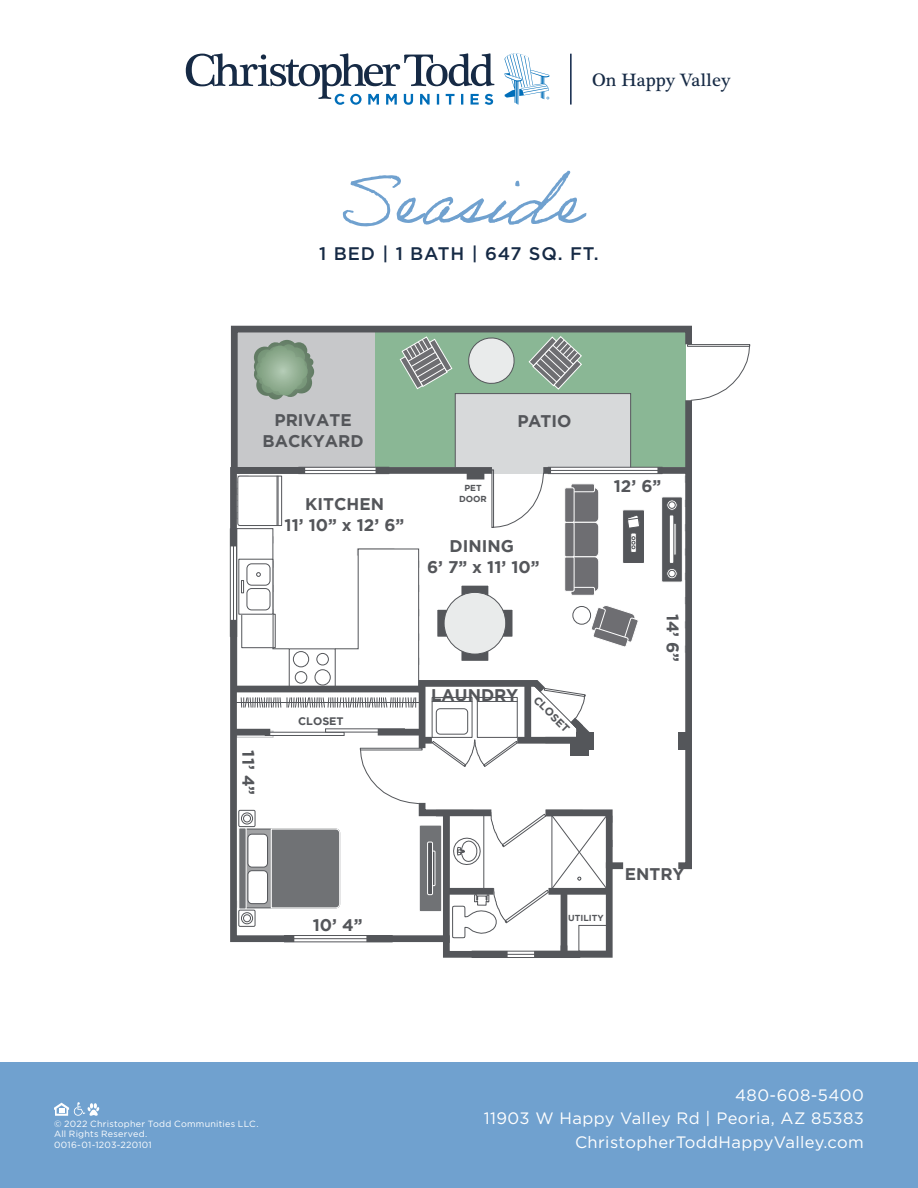
<style>
.page{position:relative;width:918px;height:1188px;background:#fff}
.page>*{position:absolute;margin:0;border:0;box-sizing:border-box;transform-origin:0 0}
.t1{font:67.5px "Adobe Handwriting Ernie";color:#70a1cf}
.t2{font:18.3px "Plantagenet Cherokee";color:#162a45}
.t3{font:500 18.15px "Gotham";letter-spacing:.05em;color:#162a45}
.t4{font:700 16.8px/20.2px "Gotham";color:#54565a;text-align:center}
.t5{font:16.5px/23.2px "Gotham";letter-spacing:.025em;color:#fff;text-align:right}
.t6{font:700 10.95px "Gotham";color:#54565a}
.t7{font:9px/10.8px "Gotham";letter-spacing:.025em;color:#fff}
.t8{font:700 8.7px/10.5px "Gotham";color:#54565a;text-align:center}
</style>
<div class="page">
<div style="left:0;top:1062px;width:918px;height:126px;background:#70a1cf"></div>
<svg style="left:54px;top:1102px;width:45px;height:14px"></svg>
<svg style="left:695px;top:344px;width:55px;height:57px"></svg>
<svg style="left:230px;top:325px;width:465px;height:150px;background:#a7baad"></svg>
<div style="left:685px;top:400px;width:7px;height:70px;background:#54565a"></div>
<svg style="left:651px;top:464px;width:44px;height:406px"></svg>
<div style="left:669px;top:502px;width:6px;height:7px;border:1px solid #54565a;border-radius:50%"></div>
<div style="left:667px;top:568px;width:10px;height:11px;border:1px solid #54565a;border-radius:50%"></div>
<div style="left:669px;top:570px;width:6px;height:7px;background:#fff;border-radius:50%"></div>
<div style="left:669px;top:570px;width:6px;height:7px;border:1px solid #54565a;border-radius:50%"></div>
<div style="left:673px;top:523px;width:3px;height:32px;border:1px solid #54565a"></div>
<div style="left:669px;top:515px;width:5px;height:48px;background:#fff"></div>
<div style="left:669px;top:515px;width:5px;height:49px;border:1px solid #54565a"></div>
<div style="left:623px;top:510px;width:21px;height:53px;background:#54565a"></div>
<div style="left:622px;top:510px;width:23px;height:54px;border:1px solid #fff"></div>
<svg style="left:229px;top:464px;width:412px;height:494px"></svg>
<svg style="left:239px;top:910px;width:16px;height:16px"></svg>
<div style="left:239px;top:910px;width:16px;height:17px;border:1px solid #54565a"></div>
<svg style="left:241px;top:913px;width:12px;height:11px"></svg>
<div style="left:241px;top:912px;width:12px;height:12px;border:1px solid #54565a;border-radius:50%"></div>
<div style="left:244px;top:915px;width:7px;height:7px;background:#fff;border-radius:50%"></div>
<div style="left:243px;top:915px;width:8px;height:7px;border:1px solid #54565a;border-radius:50%"></div>
<svg style="left:239px;top:810px;width:16px;height:17px"></svg>
<div style="left:239px;top:810px;width:16px;height:17px;border:1px solid #54565a"></div>
<svg style="left:241px;top:813px;width:12px;height:11px"></svg>
<div style="left:241px;top:813px;width:12px;height:11px;border:1px solid #54565a;border-radius:50%"></div>
<div style="left:244px;top:815px;width:7px;height:7px;background:#fff;border-radius:50%"></div>
<div style="left:243px;top:815px;width:8px;height:7px;border:1px solid #54565a;border-radius:50%"></div>
<div style="left:419px;top:825px;width:23px;height:87px;background:#707275"></div>
<div style="left:419px;top:825px;width:23px;height:87px;border:1px solid #fff"></div>
<div style="left:432px;top:851px;width:3px;height:35px;border:1px solid #fff"></div>
<div style="left:428px;top:842px;width:5px;height:53px;background:#54565a"></div>
<div style="left:427px;top:842px;width:6px;height:53px;border:1px solid #fff"></div>
<hr style="left:570px;top:54px;width:2px;height:51px;background:#12284b">
<svg style="left:186px;top:53px;width:363px;height:52px"></svg>
<p class="t2" style="left:592px;top:69px;width:140px">On Happy Valley</p>
<h1 class="t1" style="left:336px;top:161px;width:247px">Seaside</h1>
<p class="t3" style="left:319px;top:242px;width:281px">1 BED | 1 BATH | 647 SQ. FT.</p>
<p class="t4" style="left:263px;top:409px;width:103px;line-height:20.9px">PRIVATE<br>BACKYARD</p>
<p class="t4" style="left:285px;top:494px;width:121px">KITCHEN<br>11’ 10’’ x 12’ 6’’</p>
<p class="t8" style="left:459px;top:483px;width:29px">PET<br>DOOR</p>
<p class="t4" style="left:517px;top:410px;width:56px">PATIO</p>
<p class="t4" style="left:427px;top:536px;width:114px">DINING<br>6’ 7’’ x 11’ 10’’</p>
<p class="t4" style="left:259px;top:750px;width:46px;rotate:90deg">11’ 4’’</p>
<p class="t6" style="left:298px;top:715px;width:47px">CLOSET</p>
<p class="t4" style="left:431px;top:684px;width:89px">LAUNDRY</p>
<p class="t6" style="left:540px;top:694px;width:47px;rotate:45deg">CLOSET</p>
<p class="t4" style="left:614px;top:476px;width:49px">12’ 6’’</p>
<p class="t4" style="left:683px;top:614px;width:50px;rotate:90deg">14’ 6’’</p>
<p class="t4" style="left:313px;top:914px;width:51px">10’ 4’’</p>
<p class="t8" style="left:568px;top:912px;width:37px">UTILITY</p>
<p class="t4" style="left:625px;top:864px;width:61px">ENTRY</p>
<p class="t7" style="left:54px;top:1118px;width:206px">© 2022 Christopher Todd Communities LLC.<br>All Rights Reserved.<br>0016-01-1203-220101</p>
<p class="t5" style="left:484px;top:1083px;width:382px">480-608-5400<br>11903 W Happy Valley Rd | Peoria, AZ 85383<br>ChristopherToddHappyValley.com</p>
</div>
